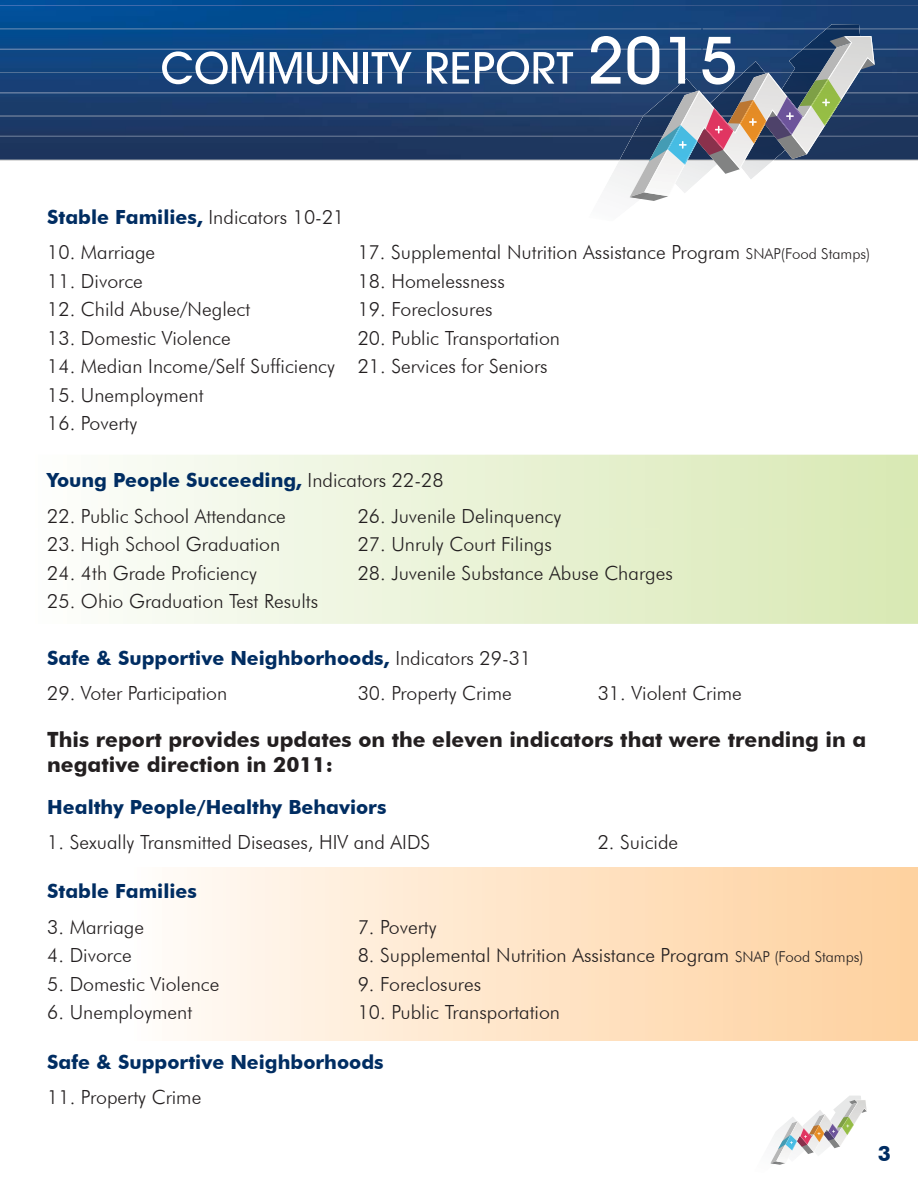
<style>
.page{position:relative;width:918px;height:1188px;background:#fff}
.page>*{position:absolute;margin:0;border:0;box-sizing:border-box;transform-origin:0 0}
.t1{font:700 21px/25.2px "Futura BT";color:#231f20}
.t2{font:700 21px "Futura BT";color:#002d62}
.t3{font:300 19.5px "Futura BT";color:#231f20}
.t4{font:700 19.5px "Futura BT";color:#002d62}
.s1{font-weight:300;color:#231f20}
.s2{font-size:15px}
</style>
<div class="page">
<img style="left:0;top:0;width:701px;height:36px">
<div style="left:701px;top:0;width:217px;height:36px;background:#184177"></div>
<img style="left:0;top:5px;width:918px;height:1px">
<img style="left:0;top:29px;width:918px;height:1px">
<img style="left:782px;top:24px;width:78px;height:12px">
<img style="left:826px;top:29px;width:33px;height:1px">
<svg style="left:0;top:36px;width:918px;height:165px"></svg>
<svg style="left:770px;top:1096px;width:97px;height:69px"></svg>
<div style="left:27px;top:868px;width:891px;height:172px;background:linear-gradient(to right,#fff,#fed09c)"></div>
<svg style="left:120px;top:455px;width:798px;height:169px;background:#e8f1d3"></svg>
<svg style="left:120px;top:529px;width:798px;height:1px"></svg>
<p class="t4" style="left:47px;top:205px;width:299px">Stable Families, <span class="s1">Indicators 10-21</span></p>
<p class="t3" style="left:47px;top:241px;width:110px">10. Marriage</p>
<p class="t3" style="left:358px;top:241px;width:514px">17. Supplemental Nutrition Assistance Program <span class="s2">SNAP(Food Stamps)</span></p>
<p class="t3" style="left:47px;top:269px;width:97px">11. Divorce</p>
<p class="t3" style="left:358px;top:269px;width:149px">18. Homelessness</p>
<p class="t3" style="left:47px;top:298px;width:205px">12. Child Abuse/Neglect</p>
<p class="t3" style="left:358px;top:298px;width:136px">19. Foreclosures</p>
<p class="t3" style="left:47px;top:326px;width:185px">13. Domestic Violence</p>
<p class="t3" style="left:358px;top:326px;width:204px">20. Public Transportation</p>
<p class="t3" style="left:47px;top:355px;width:502px">14. Median Income/Self Sufficiency 21. Services for Seniors</p>
<p class="t3" style="left:47px;top:383px;width:158px">15. Unemployment</p>
<p class="t3" style="left:47px;top:412px;width:92px">16. Poverty</p>
<p class="t4" style="left:47px;top:469px;width:398px">Young People Succeeding, <span class="s1">Indicators 22-28</span></p>
<p class="t3" style="left:47px;top:504px;width:240px">22. Public School Attendance</p>
<p class="t3" style="left:358px;top:504px;width:205px">26. Juvenile Delinquency</p>
<p class="t3" style="left:47px;top:532px;width:235px">23. High School Graduation</p>
<p class="t3" style="left:358px;top:532px;width:196px">27. Unruly Court Filings</p>
<p class="t3" style="left:47px;top:561px;width:211px">24. 4th Grade Proficiency</p>
<p class="t3" style="left:358px;top:561px;width:317px">28. Juvenile Substance Abuse Charges</p>
<p class="t3" style="left:47px;top:589px;width:272px">25. Ohio Graduation Test Results</p>
<p class="t4" style="left:47px;top:646px;width:486px">Safe &amp; Supportive Neighborhoods, <span class="s1">Indicators 29-31</span></p>
<p class="t3" style="left:47px;top:682px;width:182px">29. Voter Participation</p>
<p class="t3" style="left:358px;top:682px;width:156px">30. Property Crime</p>
<p class="t3" style="left:598px;top:682px;width:146px">31. Violent Crime</p>
<p class="t1" style="left:47px;top:726px;width:821px">This report provides updates on the eleven indicators that were trending in a negative direction in 2011:</p>
<p class="t4" style="left:47px;top:795px;width:341px">Healthy People/Healthy Behaviors</p>
<p class="t3" style="left:47px;top:830px;width:385px">1. Sexually Transmitted Diseases, HIV and AIDS</p>
<p class="t3" style="left:598px;top:830px;width:82px">2. Suicide</p>
<p class="t4" style="left:47px;top:880px;width:151px">Stable Families</p>
<p class="t3" style="left:47px;top:915px;width:98px">3. Marriage</p>
<p class="t3" style="left:358px;top:915px;width:80px">7. Poverty</p>
<p class="t3" style="left:47px;top:943px;width:86px">4. Divorce</p>
<p class="t3" style="left:358px;top:943px;width:508px">8. Supplemental Nutrition Assistance Program <span class="s2">SNAP (Food Stamps)</span></p>
<p class="t3" style="left:47px;top:972px;width:174px">5. Domestic Violence</p>
<p class="t3" style="left:358px;top:972px;width:125px">9. Foreclosures</p>
<p class="t3" style="left:47px;top:1000px;width:147px">6. Unemployment</p>
<p class="t3" style="left:358px;top:1000px;width:204px">10. Public Transportation</p>
<p class="t4" style="left:47px;top:1050px;width:338px">Safe &amp; Supportive Neighborhoods</p>
<p class="t3" style="left:47px;top:1085px;width:156px">11. Property Crime</p>
<p class="t2" style="left:878px;top:1141px;width:15px">3</p>
</div>
